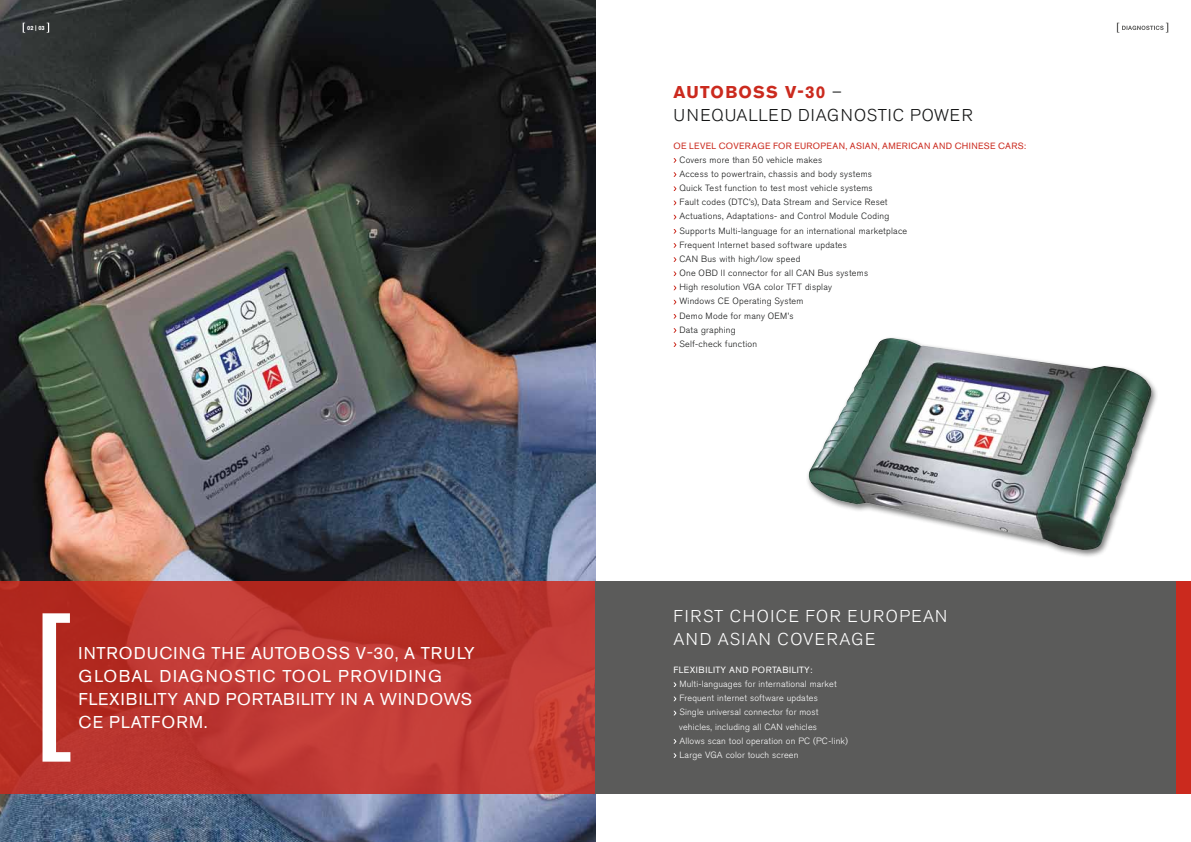
<style>
.page{position:relative;width:1191px;height:842px;background:#fff}
.page>*{position:absolute;margin:0;border:0;box-sizing:border-box;transform-origin:0 0}
.t1{font:17px/23px "Akzidenz Grotesk Pro";letter-spacing:.06em;color:#fff}
.t2{font:300 17px/23px "Akzidenz Grotesk Pro";letter-spacing:.05em;color:#151616}
.t3{font:300 17px/23px "Akzidenz Grotesk Pro";letter-spacing:.09em;color:#fff}
.t4{font:300 9px/14.2px "Akzidenz Grotesk Pro";letter-spacing:.03em;color:#151616}
.t5{font:300 9px/14.2px "Akzidenz Grotesk Pro";letter-spacing:.02em;color:#fff}
.t6{font:9px "Akzidenz Grotesk Pro";letter-spacing:.04em;color:#cb2a1e}
.t7{font:9px "Akzidenz Grotesk Pro";letter-spacing:.05em;color:#fff}
.t8{font:700 6px "Akzidenz Grotesk Pro";color:#fff;scale:.95 1}
.s1{font-weight:700;color:#cb2a1e}
</style>
<div class="page">
<svg style="left:1116px;top:23px;width:52px;height:10px"></svg>
<img style="left:0;top:0;width:595px;height:842px">
<svg style="left:0;top:581px;width:595px;height:213px;background:#bd3630"></svg>
<svg style="left:43px;top:613px;width:27px;height:149px"></svg>
<div style="left:595px;top:581px;width:596px;height:213px;background:#5b5b5a"></div>
<div style="left:1176px;top:581px;width:15px;height:213px;background:#cb2a1e"></div>
<svg style="left:23px;top:23px;width:2px;height:10px"></svg>
<svg style="left:47px;top:23px;width:2px;height:10px"></svg>
<div style="left:805px;top:336px;width:353px;height:222px;background:#151616;opacity:.55"></div>
<img style="left:805px;top:338px;width:347px;height:213px">
<p class="t8" style="left:27px;top:24px;width:20px">02 | 03</p>
<h1 class="t1" style="left:79px;top:642px;width:398px">INTRODUCI NG THE AUTOBOSS V-30, A TRULY<br>GLOBAL DIAGNOSTIC TOOL PROVI DI NG<br>FLEXI BI LITY AND PORTABI LITY I N A WI NDOWS<br>CE PLATFORM.</h1>
<h1 class="t2" style="left:673px;top:80px;width:301px"><span class="s1">AUTOBOSS V-30</span> –<br>U nequalled Diagnostic Powe r</h1>
<p class="t6" style="left:673px;top:140px;width:354px">OE LEVEL COVERAGE FOR EUROPEAN, ASIAN, AMERICAN AND CHINESE CARS:</p>
<p class="t4" style="left:679px;top:152px;width:229px">Covers more than 50 vehicle makes<br>Access to powertrain, chassis and body systems<br>Quick Test function to test most vehicle systems<br>Fault codes (DTC’s), Data Stream and Service Reset Actuations, Adaptations- and Control Module Coding Supports Multi-language for an international marketplace Frequent I nternet based software updates<br>CAN Bus with high/low speed<br>One OBD II connector for all CAN Bus systems<br>High resolution VGA</p>
<p class="t4" style="left:679px;top:280px;width:154px;text-indent:85px">color TFT display<br>Windows CE Operating System<br>Demo Mode for many OEM’s<br>Data graphing<br>Self-check function</p>
<h1 class="t3" style="left:673px;top:605px;width:275px">First Choice for European and Asian Coverage</h1>
<p class="t7" style="left:673px;top:664px;width:141px">FLEXIBILITY AND PORTABILITY:</p>
<p class="t5" style="left:679px;top:677px;width:170px">Multi-languages for international market Frequent internet software updates<br>Single universal connector for most vehicles, including all CAN vehicles<br>Allows scan tool operation on PC (PC-link)<br>Large VGA</p>
<p class="t5" style="left:725px;top:748px;width:74px">color touch screen</p>
</div>
